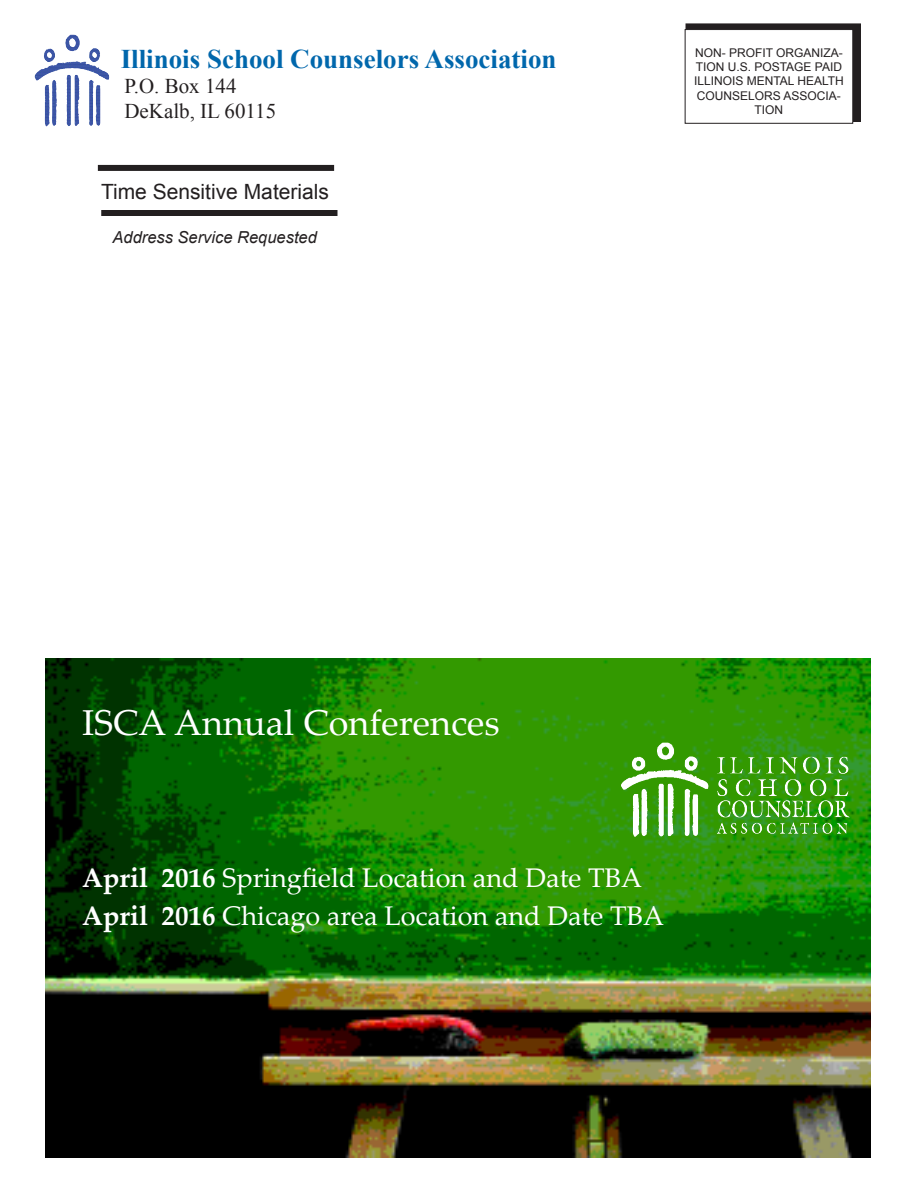
<style>
.page{position:relative;width:918px;height:1188px;background:#fff}
.page>*{position:absolute;margin:0;border:0;box-sizing:border-box;transform-origin:0 0}
.t1{font:36px "Palatino Linotype";color:#fff}
.t2{font:27px/38px "Palatino Linotype";color:#fff}
.t3{font:700 27px "Times New Roman";color:#0067ac}
.t4{font:21px/25.2px "Times New Roman";color:#231f20}
.t5{font:21px "Arial";color:#231f20}
.t6{font:italic 16.5px "Arial";color:#231f20}
.t7{font:12px/14.4px "Arial";color:#231f20;text-align:center}
.s1{font-weight:700}
</style>
<div class="page">
<div style="left:686px;top:24px;width:174px;height:97px;background:#231f20"></div>
<div style="left:686px;top:24px;width:175px;height:98px;border:1px solid #231f20"></div>
<div style="left:101px;top:210px;width:237px;height:6px;background:#231f20"></div>
<div style="left:98px;top:165px;width:236px;height:6px;background:#231f20"></div>
<div style="left:685px;top:30px;width:168px;height:93px;background:#fff"></div>
<div style="left:685px;top:29px;width:168px;height:95px;border:1px solid #231f20"></div>
<img style="left:44px;top:35px;width:56px;height:31px">
<img style="left:45px;top:658px;width:826px;height:499px">
<img style="left:631px;top:743px;width:218px;height:31px">
<h2 class="t3" style="left:121px;top:40px;width:437px">Illinois School Counselors Association</h2>
<h3 class="t4" style="left:124px;top:73px;width:153px">P.O. Box 144<br>DeKalb, IL 60115</h3>
<h3 class="t5" style="left:101px;top:178px;width:229px">Time Sensitive Materials</h3>
<h3 class="t6" style="left:112px;top:226px;width:206px">Address Service Requested</h3>
<p class="t7" style="left:694px;top:45px;width:151px">NON- PROFIT ORGANIZA-<br>TION U.S. POSTAGE PAID<br>ILLINOIS MENTAL HEALTH<br>COUNSELORS ASSOCIA-<br>TION</p>
<h1 class="t1" style="left:82px;top:697px;width:419px">ISCA Annual Conferences</h1>
<h2 class="t2" style="left:82px;top:858px;width:584px"><span class="s1">April 2016</span> Springfield Location and Date TBA<br><span class="s1">April 2016</span> Chicago area Location and Date TBA</h2>
</div>
